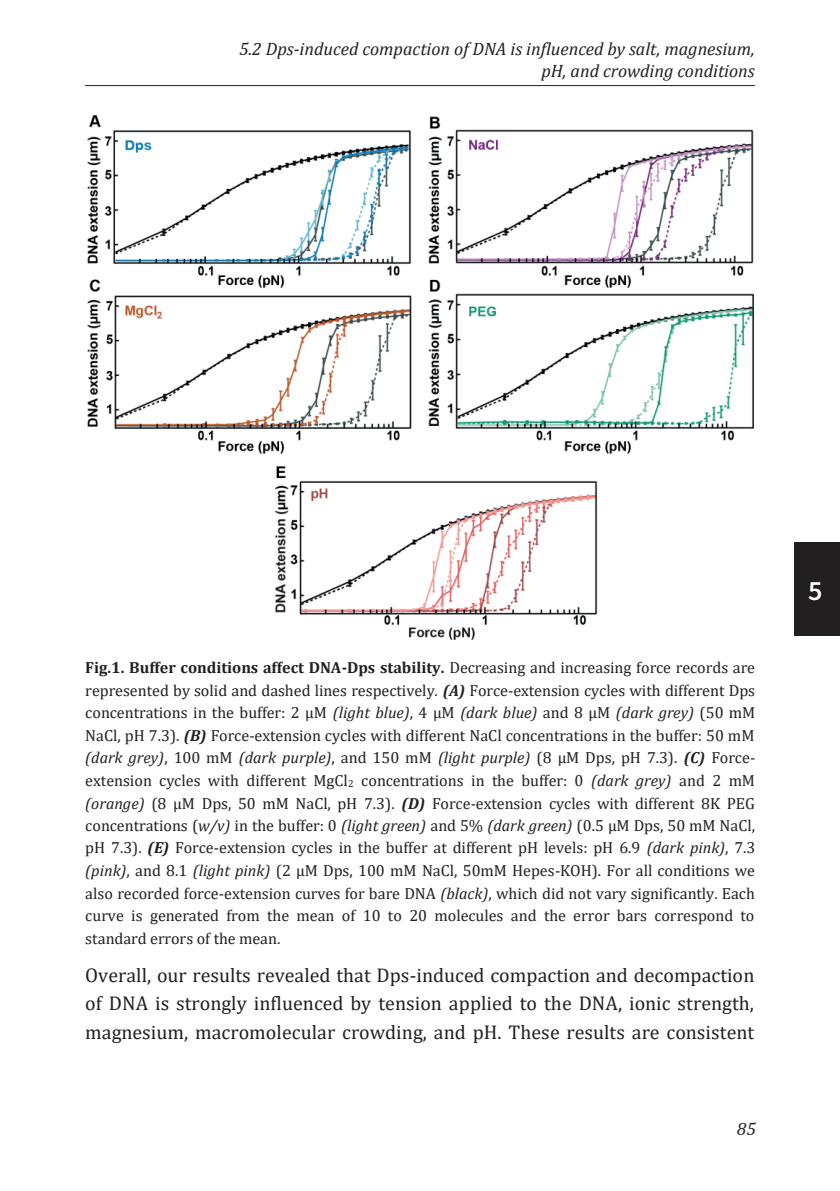
<style>
.page{position:relative;width:840px;height:1191px;background:#fff}
.page>*{position:absolute;margin:0;border:0;box-sizing:border-box;transform-origin:0 0}
.t1{font:600 28px "Source Sans Pro";color:#fff}
.t2{font:20px/28.2px "Cambria";color:#231f20;text-align:justify}
.t3{font:italic 18px/21.6px "Cambria";color:#231f20;text-align:right}
.t4{font:16px/22.6px "Cambria";color:#231f20;text-align:justify}
.s1{font-weight:700}
.s2{font-weight:700;font-style:italic}
.s3{font-style:italic}
.s4{font-size:10px}
</style>
<div class="page">
<hr style="left:85px;top:85px;width:669px;height:1px;background:#231f20">
<div style="left:793px;top:543px;width:46px;height:93px;background:#231f20"></div>
<img style="left:87px;top:115px;width:665px;height:525px">
<p class="t3" style="left:239px;top:37px;width:517px">5.2 Dps-induced compaction of DNA is influenced by salt, magnesium, pH, and crowding conditions</p>
<p class="t4" style="left:85px;top:656px;width:671px"><span class="s1">Fig.1. Buffer conditions affect DNA-Dps stability.</span> Decreasing and increasing force records are represented by solid and dashed lines respectively. <span class="s2">(A)</span> Force-extension cycles with different Dps concentrations in the buffer: 2 µM <span class="s3">(light blue)</span>, 4 µM <span class="s3">(dark blue)</span> and 8 µM <span class="s3">(dark grey)</span> (50 mM NaCl, pH 7.3). <span class="s2">(B)</span> Force-extension cycles with different NaCl concentrations in the buffer: 50 mM <span class="s3">(dark grey)</span>, 100 mM <span class="s3">(dark purple)</span>, and 150 mM <span class="s3">(light purple)</span> (8 µM Dps, pH 7.3). <span class="s2">(C)</span> Force&shy;extension cycles with different MgCl<span class="s4">2</span> concentrations in the buffer: 0 <span class="s3">(dark grey)</span> and 2 mM <span class="s3">(orange)</span> (8 µM Dps, 50 mM NaCl, pH 7.3). <span class="s2">(D)</span> Force-extension cycles with different 8K PEG concentrations (<span class="s3">w/v)</span> in the buffer: 0 <span class="s3">(light green)</span> and 5% <span class="s3">(dark green)</span> (0.5 µM Dps, 50 mM NaCl, pH 7.3). <span class="s2">(E)</span> Force-extension cycles in the buffer at different pH levels: pH 6.9 <span class="s3">(dark pink)</span>, 7.3 <span class="s3">(pink)</span>, and 8.1 <span class="s3">(light pink)</span> (2 µM Dps, 100 mM NaCl, 50mM Hepes-KOH). For all conditions we also recorded force-extension curves for bare DNA <span class="s3">(black)</span>, which did not vary significantly. Each curve is generated from the mean of 10 to 20 molecules and the error bars correspond to standard errors of the mean.</p>
<p class="t2" style="left:85px;top:961px;width:670px">Overall, our results revealed that Dps-induced compaction and decompaction of DNA is strongly influenced by tension applied to the DNA, ionic strength, magnesium, macromolecular crowding, and pH. These results are consistent</p>
<p class="t3" style="left:736px;top:1117px;width:21px">85</p>
<h1 class="t1" style="left:807px;top:573px;width:16px">5</h1>
</div>
